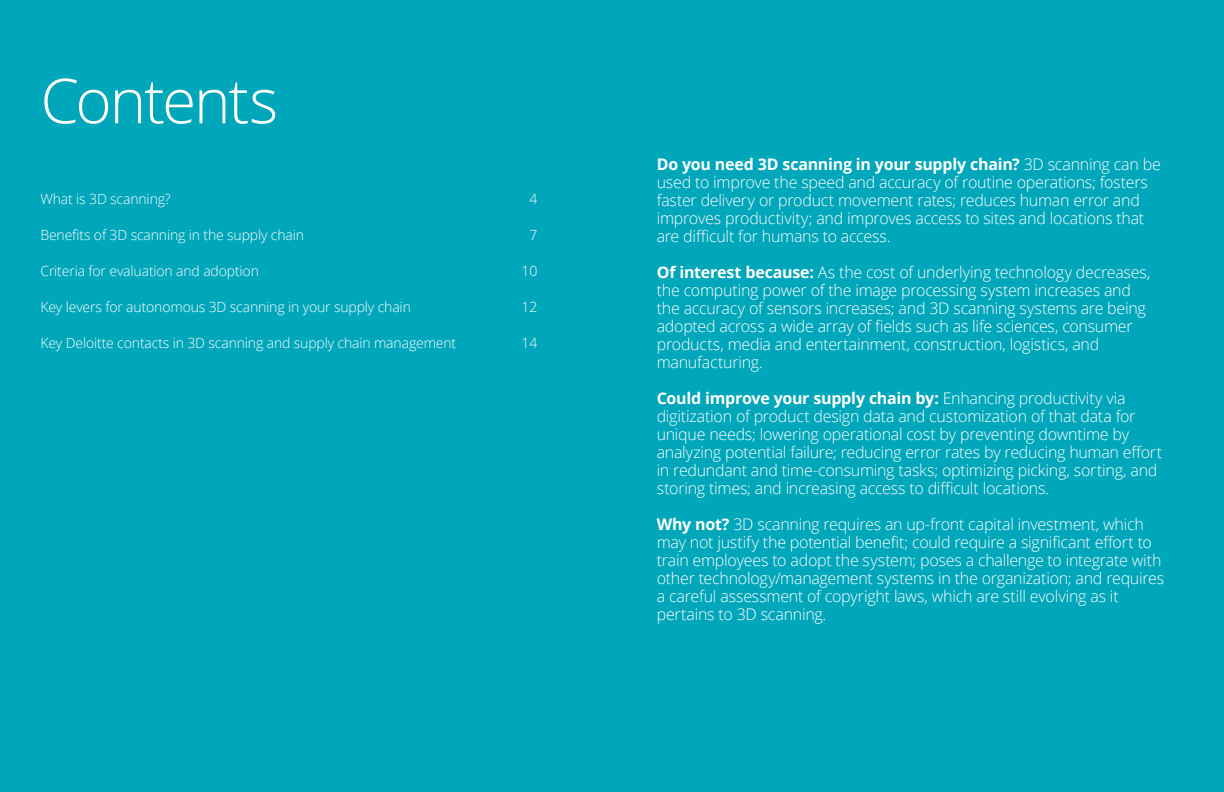
<style>
.page{position:relative;width:1224px;height:792px;background:#fff}
.page>*{position:absolute;margin:0;border:0;box-sizing:border-box;transform-origin:0 0}
.Story_heading_light{font:300 62px "Open Sans";letter-spacing:-.035em;color:#fff}
.Introduction__14_18p{font:300 16px/18px "Open Sans";letter-spacing:-.015em;color:#fff}
.Contents__14_18pt{font:300 14px "Open Sans";letter-spacing:-.01em;color:#fff}
.s1{font-weight:700}
</style>
<div class="page">
<div style="left:0;top:0;width:621px;height:792px;background:#00a6b9"></div>
<div style="left:601px;top:0;width:623px;height:792px;background:#00a6b9"></div>
<p class="Story_heading_light" style="left:40px;top:58px;width:239px">Contents</p>
<p class="Contents__14_18pt" style="left:40px;top:189px;width:132px">What is 3D scanning?</p>
<p class="Contents__14_18pt" style="left:529px;top:189px;width:9px">4</p>
<p class="Contents__14_18pt" style="left:40px;top:225px;width:265px">Benefits of 3D scanning in the supply chain</p>
<p class="Contents__14_18pt" style="left:529px;top:225px;width:9px">7</p>
<p class="Contents__14_18pt" style="left:40px;top:261px;width:220px">Criteria for evaluation and adoption</p>
<p class="Contents__14_18pt" style="left:522px;top:261px;width:17px">10</p>
<p class="Contents__14_18pt" style="left:40px;top:297px;width:372px">Key levers for autonomous 3D scanning in your supply chain</p>
<p class="Contents__14_18pt" style="left:522px;top:297px;width:17px">12</p>
<p class="Contents__14_18pt" style="left:40px;top:333px;width:417px">Key Deloitte contacts in 3D scanning and supply chain management</p>
<p class="Contents__14_18pt" style="left:522px;top:333px;width:17px">14</p>
<p class="Introduction__14_18p" style="left:657px;top:155px;width:506px"><span class="s1">Do you need 3D scanning in your supply chain?</span> 3D scanning can be used to improve the speed and accuracy of routine operations; fosters faster delivery or product movement rates; reduces human error and improves productivity; and improves access to sites and locations that are difficult for humans to access.</p>
<p class="Introduction__14_18p" style="left:657px;top:263px;width:495px"><span class="s1">Of interest because:</span> As the cost of underlying technology decreases, the computing power of the image processing system increases and the accuracy of sensors increases; and 3D scanning systems are being adopted across a wide array of fields such as life sciences, consumer products, media and entertainment, construction, logistics, and manufacturing.</p>
<p class="Introduction__14_18p" style="left:657px;top:389px;width:507px"><span class="s1">Could improve your supply chain by:</span> Enhancing productivity via digitization of product design data and customization of that data for unique needs; lowering operational cost by preventing downtime by analyzing potential failure; reducing error rates by reducing human effort in redundant and time-consuming tasks; optimizing picking, sorting, and storing times; and increasing access to difficult locations.</p>
<p class="Introduction__14_18p" style="left:657px;top:515px;width:509px"><span class="s1">Why not?</span> 3D scanning requires an up-front capital investment, which may not justify the potential benefit; could require a significant effort to train employees to adopt the system; poses a challenge to integrate with other technology/management systems in the organization; and requires a careful assessment of copyright laws, which are still evolving as it pertains to 3D scanning.</p>
</div>
